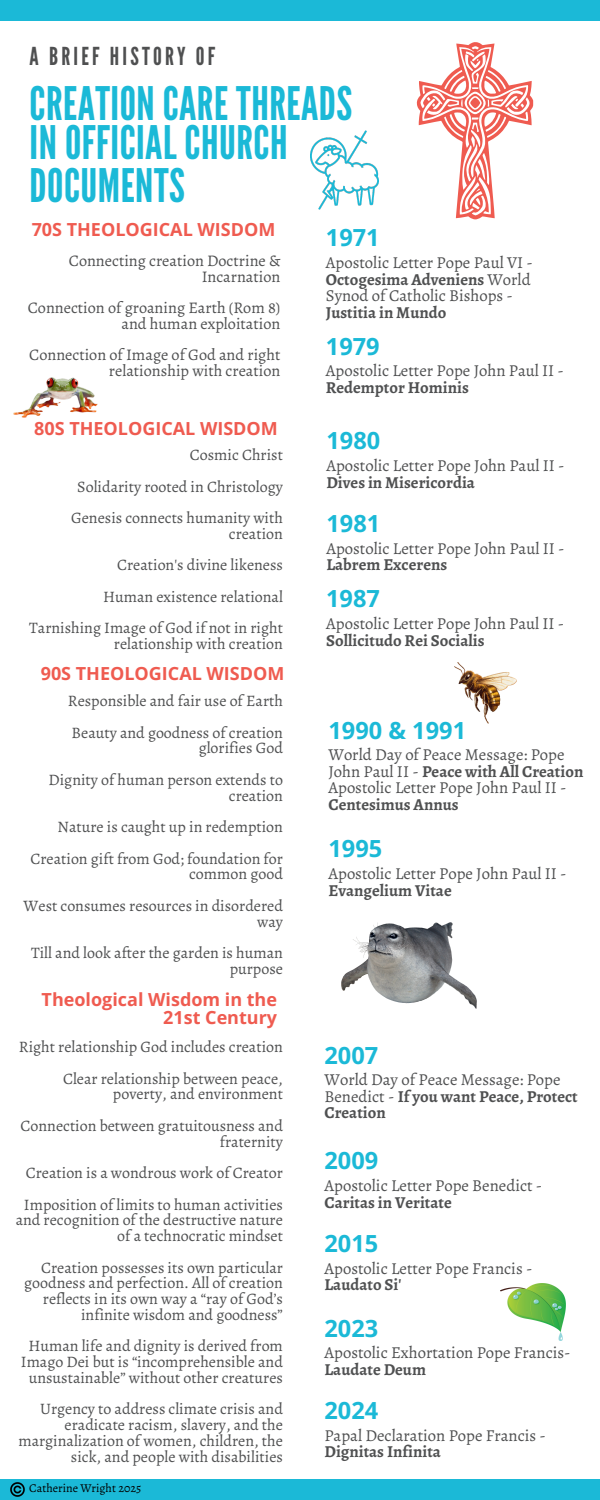
<style>
.page{position:relative;width:600px;height:1500px;background:#fff}
.page>*{position:absolute;margin:0;border:0;box-sizing:border-box;transform-origin:0 0}
.t1{font:46.2px/40.9px "League Gothic";letter-spacing:.01em;color:#1bb9d7}
.t2{font:24.7px "League Gothic";letter-spacing:.13em;color:#4f5051}
.t3{font:700 23.6px "Open Sans";color:#1bb9d7}
.t4{font:700 18px/18px "Open Sans";color:#ef5b50;text-align:right}
.t5{font:16.7px/16.5px "Alegreya";color:#4f5051}
.t6{font:16.2px/15.8px "Alegreya";color:#4f5051;text-align:right}
.t7{font:16px/15.8px "Alegreya";color:#4f5051;text-align:right}
.t8{font:12px "Alegreya";color:#000}
.s1{font-weight:700}
</style>
<div class="page">
<div style="left:0;top:0;width:600px;height:20px;background:#1bb9d7"></div>
<div style="left:0;top:1480px;width:600px;height:20px;background:#1bb9d7"></div>
<img style="left:5px;top:1479px;width:24px;height:18px">
<img style="left:310px;top:131px;width:68px;height:79px">
<img style="left:14px;top:377px;width:84px;height:41px">
<img style="left:454px;top:663px;width:63px;height:61px">
<svg style="left:416px;top:42px;width:117px;height:177px"></svg>
<img style="left:341px;top:923px;width:136px;height:85px">
<img style="left:501px;top:1283px;width:65px;height:58px">
<h6 class="t2" style="left:30px;top:42px;width:187px">A BRIEF HISTORY OF</h6>
<h6 class="t1" style="left:30px;top:84px;width:324px">CREATION CARE THREADS<br>IN OFFICIAL CHURCH<br>DOCUMENTS</h6>
<h6 class="t4" style="left:32px;top:220px;width:245px">70S THEOLOGICAL WISDOM</h6>
<h6 class="t6" style="left:69px;top:253px;width:213px">Connecting creation Doctrine &amp;<br>Incarnation</h6>
<h6 class="t6" style="left:28px;top:300px;width:254px">Connection of groaning Earth (Rom 8) and human exploitation</h6>
<h6 class="t6" style="left:29px;top:347px;width:253px">Connection of Image of God and right relationship with creation</h6>
<h4 class="t4" style="left:34px;top:419px;width:245px">80S THEOLOGICAL WISDOM</h4>
<h6 class="t7" style="left:190px;top:447px;width:95px">Cosmic Christ</h6>
<h6 class="t7" style="left:77px;top:478px;width:207px">Solidarity rooted in Christology</h6>
<h6 class="t7" style="left:71px;top:510px;width:213px">Genesis connects humanity with creation</h6>
<h5 class="t7" style="left:117px;top:557px;width:167px">Creation's divine likeness</h5>
<h5 class="t7" style="left:103px;top:589px;width:181px">Human existence relational</h5>
<p class="t7" style="left:29px;top:620px;width:255px">Tarnishing Image of God if not in right relationship with creation</p>
<h5 class="t4" style="left:41px;top:664px;width:245px">90S THEOLOGICAL WISDOM</h5>
<h2 class="t7" style="left:68px;top:693px;width:217px">Responsible and fair use of Earth</h2>
<h1 class="t7" style="left:72px;top:724px;width:213px">Beauty and goodness of creation glorifies God</h1>
<p class="t7" style="left:49px;top:772px;width:236px">Dignity of human person extends to creation</p>
<p class="t7" style="left:58px;top:819px;width:227px">Nature is caught up in redemption</p>
<h3 class="t7" style="left:30px;top:850px;width:254px">Creation gift from God; foundation for common good</h3>
<h5 class="t7" style="left:24px;top:898px;width:261px">West consumes resources in disordered way</h5>
<h5 class="t7" style="left:31px;top:945px;width:253px">Till and look after the garden is human purpose</h5>
<p class="t4" style="left:42px;top:990px;width:237px">Theological Wisdom in the<br>21st Century</p>
<p class="t7" style="left:19px;top:1039px;width:265px">Right relationship God includes creation</p>
<h3 class="t7" style="left:63px;top:1070px;width:221px">Clear relationship between peace, poverty, and environment</h3>
<h6 class="t7" style="left:21px;top:1118px;width:264px">Connection between gratuitousness and fraternity</h6>
<h6 class="t7" style="left:26px;top:1165px;width:259px">Creation is a wondrous work of Creator</h6>
<h6 class="t7" style="left:16px;top:1196px;width:269px">Imposition of limits to human activities and recognition of the destructive nature of a technocratic mindset</h6>
<h6 class="t7" style="left:24px;top:1259px;width:260px">Creation possesses its own particular goodness and perfection. All of creation reflects in its own way a “ray of God’s infinite wisdom and goodness”</h6>
<h6 class="t7" style="left:21px;top:1338px;width:264px;text-align:center">Human life and dignity is derived from<br>Imago Dei but is “incomprehensible and unsustainable” without other creatures</h6>
<h6 class="t7" style="left:18px;top:1401px;width:266px">Urgency to address climate crisis and eradicate racism, slavery, and the marginalization of women, children, the sick, and people with disabilities</h6>
<h5 class="t8" style="left:29px;top:1480px;width:114px">Catherine Wright 2025</h5>
<h6 class="t3" style="left:326px;top:221px;width:55px">1971</h6>
<h6 class="t5" style="left:326px;top:254px;width:209px">Apostolic Letter Pope Paul VI -<br><span class="s1">Octogesima Adveniens</span> World<br>Synod of Catholic Bishops -<br><span class="s1">Justitia in Mundo</span></h6>
<h6 class="t3" style="left:326px;top:329px;width:55px">1979</h6>
<h6 class="t5" style="left:326px;top:362px;width:240px">Apostolic Letter Pope John Paul II -<br><span class="s1">Redemptor Hominis</span></h6>
<h6 class="t3" style="left:326px;top:424px;width:55px">1980</h6>
<h6 class="t5" style="left:326px;top:457px;width:240px">Apostolic Letter Pope John Paul II -<br><span class="s1">Dives in Misericordia</span></h6>
<h6 class="t3" style="left:326px;top:507px;width:55px">1981</h6>
<h6 class="t5" style="left:326px;top:540px;width:240px">Apostolic Letter Pope John Paul II -<br><span class="s1">Labrem Excerens</span></h6>
<h6 class="t3" style="left:326px;top:582px;width:55px">1987</h6>
<h6 class="t5" style="left:326px;top:615px;width:240px">Apostolic Letter Pope John Paul II -<br><span class="s1">Sollicitudo Rei Socialis</span></h6>
<h5 class="t3" style="left:328px;top:713px;width:139px">1990 &amp; 1991</h5>
<h5 class="t5" style="left:328px;top:747px;width:256px">World Day of Peace Message: Pope<br>John Paul II - <span class="s1">Peace with All Creation<br></span>Apostolic Letter Pope John Paul II -<br><span class="s1">Centesimus Annus</span></h5>
<h5 class="t3" style="left:328px;top:832px;width:55px">1995</h5>
<h5 class="t5" style="left:328px;top:865px;width:240px">Apostolic Letter Pope John Paul II -<br><span class="s1">Evangelium Vitae</span></h5>
<h5 class="t3" style="left:324px;top:1039px;width:55px">2007</h5>
<h5 class="t5" style="left:324px;top:1072px;width:255px">World Day of Peace Message: Pope<br>Benedict - <span class="s1">If you want Peace, Protect<br>Creation</span></h5>
<h5 class="t3" style="left:324px;top:1144px;width:55px">2009</h5>
<h5 class="t5" style="left:324px;top:1177px;width:219px">Apostolic Letter Pope Benedict -<br><span class="s1">Caritas in Veritate</span></h5>
<h5 class="t3" style="left:324px;top:1227px;width:55px">2015</h5>
<h5 class="t5" style="left:324px;top:1260px;width:209px">Apostolic Letter Pope Francis -<br><span class="s1">Laudato Si'</span></h5>
<h3 class="t3" style="left:324px;top:1312px;width:55px">2023</h3>
<h3 class="t5" style="left:324px;top:1345px;width:248px">Apostolic Exhortation Pope Francis-<br><span class="s1">Laudate Deum</span></h3>
<h6 class="t3" style="left:324px;top:1394px;width:55px">2024</h6>
<h6 class="t5" style="left:324px;top:1427px;width:223px">Papal Declaration Pope Francis -<br><span class="s1">Dignitas Infinita</span></h6>
</div>
